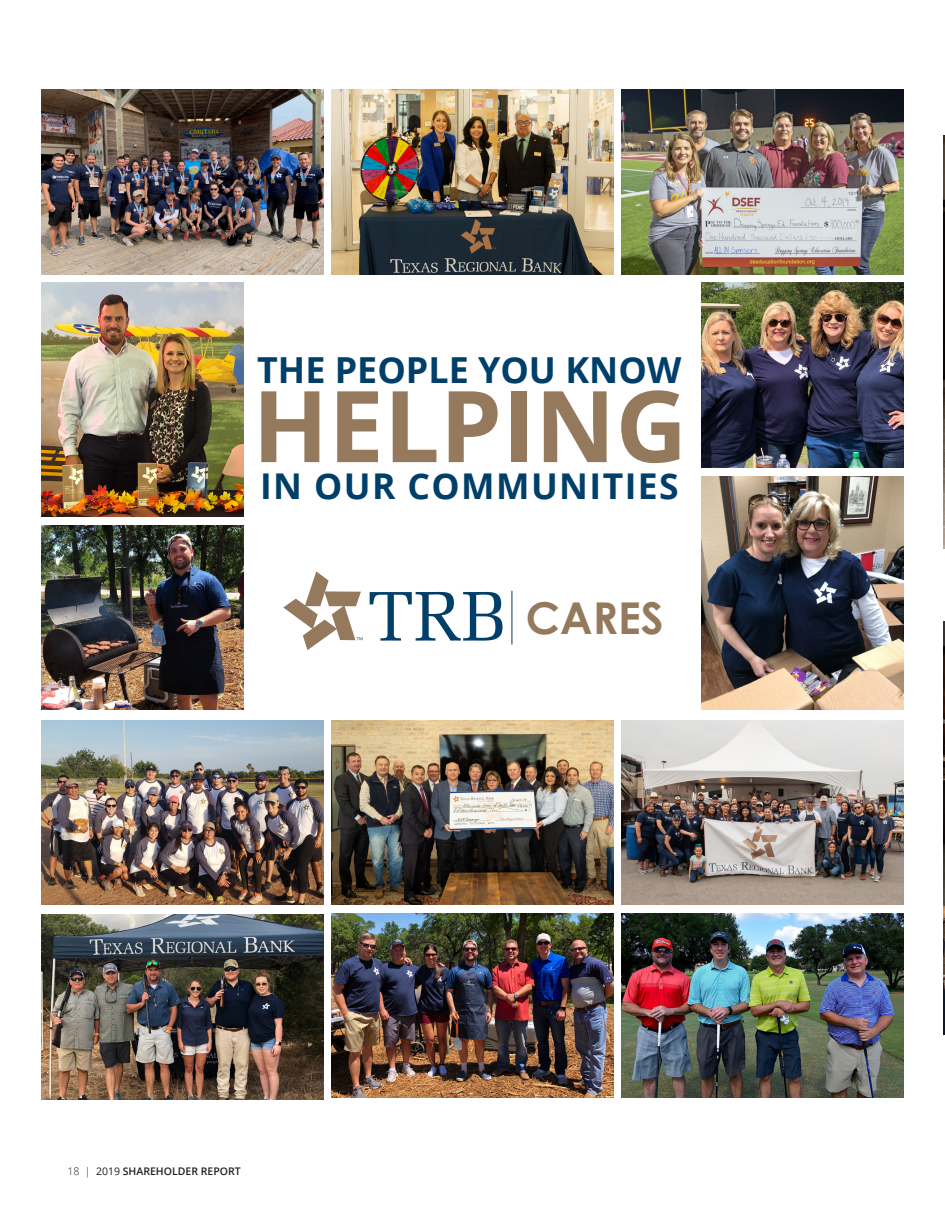
<style>
.page{position:relative;width:945px;height:1215px;background:#fff}
.page>*{position:absolute;margin:0;border:0;box-sizing:border-box;transform-origin:0 0}
.t1{font:700 99.15px "Open Sans";color:#94795c}
.t2{font:700 43.95px "Century Gothic";color:#94795c}
.t3{font:700 35.85px "Open Sans";color:#003f69}
.t4{font:700 35.55px "Open Sans";letter-spacing:.04em;color:#003f69}
.t5{font:600 10.5px "Open Sans";color:#231f20}
.s1{font-family:"Melior Com";font-weight:400;font-size:70.2px;color:#003f69}
.s2{font-weight:300}
.s3{font-weight:400}
</style>
<div class="page">
<img style="left:944px;top:621px;width:1px;height:413px">
<img style="left:944px;top:136px;width:1px;height:413px">
<svg style="left:52px;top:89px;width:55px;height:1px"></svg>
<img style="left:41px;top:90px;width:283px;height:184px">
<img style="left:41px;top:525px;width:203px;height:185px">
<img style="left:701px;top:283px;width:203px;height:185px">
<img style="left:701px;top:476px;width:203px;height:234px">
<img style="left:41px;top:283px;width:203px;height:233px">
<img style="left:41px;top:720px;width:283px;height:185px">
<img style="left:331px;top:90px;width:283px;height:184px">
<img style="left:331px;top:720px;width:283px;height:185px">
<img style="left:331px;top:913px;width:283px;height:185px">
<img style="left:621px;top:90px;width:283px;height:184px">
<img style="left:621px;top:720px;width:283px;height:185px">
<img style="left:621px;top:913px;width:283px;height:185px">
<img style="left:41px;top:915px;width:283px;height:185px">
<svg style="left:283px;top:571px;width:79px;height:79px"></svg>
<hr style="left:512px;top:591px;width:1px;height:54px;background:#003f69">
<p class="t3" style="left:257px;top:345px;width:426px">THE PEOPLE YOU KNOW</p>
<p class="t1" style="left:252px;top:356px;width:436px">HELPING</p>
<p class="t4" style="left:260px;top:461px;width:420px">IN OUR COMMUNITIES</p>
<h2 class="t2" style="left:367px;top:590px;width:298px"><span class="s1">TRB</span> CARES</h2>
<p class="t5" style="left:68px;top:1164px;width:175px"><span class="s2">18 |</span> <span class="s3">2019</span> SHAREHOLDER REPORT</p>
</div>
